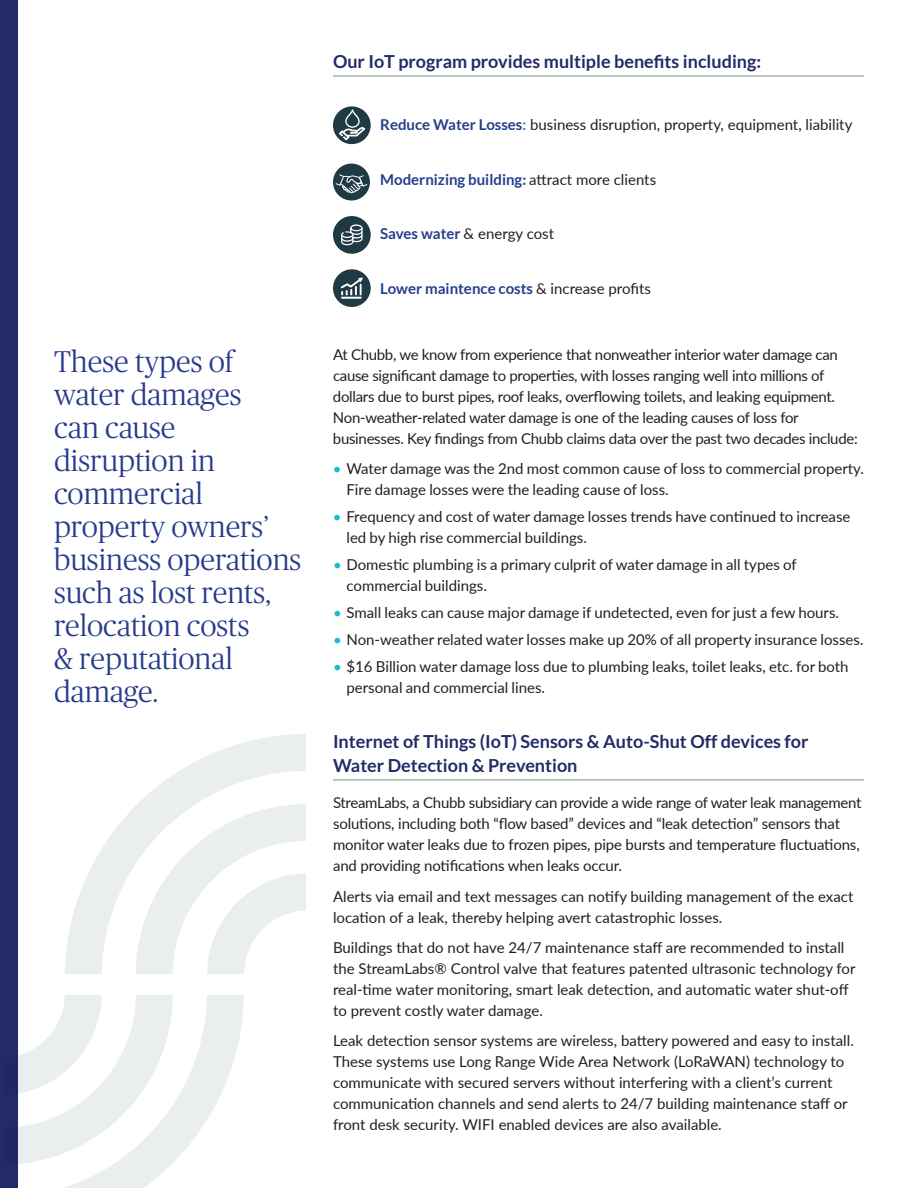
<style>
.page{position:relative;width:918px;height:1188px;background:#fff}
.page>*{position:absolute;margin:0;border:0;box-sizing:border-box;transform-origin:0 0}
.t1{font:300 30px/33px "Chubb Publico";color:#273b8c}
.t2{font:700 18px/24px "Lato";color:#222b67}
.t3{font:15px/21px "Lato";color:#231f20}
.t4{font:15px/21px "Lato";letter-spacing:-.02em;color:#231f20}
.t5{font:700 15px "Lato";color:#253f8e}
.s1{font-weight:700;color:#253f8e}
.s2{color:#253f8e}
.s3{font-weight:400;color:#231f20}
.s4{color:#14bdd4}
</style>
<div class="page">
<hr style="left:333px;top:779px;width:531px;height:2px;background:#a4b0aa">
<div style="left:333px;top:106px;width:38px;height:38px;background:#1f3a44;border-radius:50%"></div>
<div style="left:345px;top:109px;width:15px;height:19px;border:1px solid #fff;border-radius:6px"></div>
<svg style="left:339px;top:127px;width:27px;height:14px"></svg>
<div style="left:333px;top:164px;width:37px;height:37px;background:#1f3a44;border-radius:50%"></div>
<svg style="left:336px;top:174px;width:31px;height:19px"></svg>
<div style="left:333px;top:216px;width:38px;height:38px;background:#1f3a44;border-radius:50%"></div>
<svg style="left:341px;top:224px;width:22px;height:21px"></svg>
<div style="left:333px;top:269px;width:38px;height:38px;background:#1f3a44;border-radius:50%"></div>
<svg style="left:341px;top:277px;width:22px;height:22px"></svg>
<hr style="left:333px;top:75px;width:531px;height:2px;background:#a4b0aa">
<div style="left:0;top:0;width:18px;height:1188px;background:#222b67"></div>
<svg style="left:65px;top:734px;width:241px;height:240px"></svg>
<svg style="left:136px;top:804px;width:170px;height:170px"></svg>
<svg style="left:18px;top:995px;width:226px;height:193px"></svg>
<h1 class="t1" style="left:54px;top:343px;width:249px">These types of water damages<br>can cause disruption in commercial property owners’ business operations such as lost rents, relocation costs<br>&amp; reputational damage.</h1>
<p class="t2" style="left:333px;top:50px;width:430px">Our IoT program provides multiple benefits including:</p>
<p class="t3" style="left:380px;top:113px;width:474px"><span class="s1">Reduce Water Losses</span><span class="s2">:</span> business disruption, property, equipment, liability</p>
<p class="t5" style="left:380px;top:171px;width:277px">Modernizing building: <span class="s3">attract more clients</span></p>
<p class="t3" style="left:380px;top:223px;width:175px"><span class="s1">Saves water</span> &amp; energy cost</p>
<p class="t5" style="left:380px;top:280px;width:272px">Lower maintence costs <span class="s3">&amp; increase profits</span></p>
<p class="t4" style="left:333px;top:343px;width:526px">At Chubb, we know from experience that nonweather interior water damage can cause significant damage to properties, with losses ranging well into millions of dollars due to burst pipes, roof leaks, overflowing toilets, and leaking equipment.<br>Non-weather-related water damage is one of the leading causes of loss for businesses. Key findings from Chubb claims data over the past two decades include:</p>
<p class="t3" style="left:346px;top:457px;width:519px;text-indent:-13px"><span class="s4">•</span> Water damage was the 2nd most common cause of loss to commercial property.<br>Fire damage losses were the leading cause of loss.</p>
<p class="t3" style="left:346px;top:505px;width:506px;text-indent:-14px"><span class="s4">•</span> Frequency and cost of water damage losses trends have continued to increase led by high rise commercial buildings.</p>
<p class="t3" style="left:347px;top:553px;width:452px;text-indent:-14px"><span class="s4">•</span> Domestic plumbing is a primary culprit of water damage in all types of commercial buildings.</p>
<p class="t3" style="left:333px;top:601px;width:508px"><span class="s4">•</span> Small leaks can cause major damage if undetected, even for just a few hours.</p>
<p class="t3" style="left:333px;top:628px;width:532px"><span class="s4">•</span> Non-weather related water losses make up 20% of all property insurance losses.</p>
<p class="t3" style="left:347px;top:655px;width:504px;text-indent:-13px"><span class="s4">•</span> $16 Billion water damage loss due to plumbing leaks, toilet leaks, etc. for both personal and commercial lines.</p>
<p class="t2" style="left:333px;top:730px;width:477px">Internet of Things (IoT) Sensors &amp; Auto-Shut Off devices for<br>Water Detection &amp; Prevention</p>
<p class="t3" style="left:333px;top:792px;width:530px">StreamLabs, a Chubb subsidiary can provide a wide range of water leak management solutions, including both “flow based” devices and “leak detection” sensors that monitor water leaks due to frozen pipes, pipe bursts and temperature fluctuations, and providing notifications when leaks occur.</p>
<p class="t3" style="left:333px;top:885px;width:522px">Alerts via email and text messages can notify building management of the exact location of a leak, thereby helping avert catastrophic losses.</p>
<p class="t3" style="left:333px;top:936px;width:524px">Buildings that do not have 24/7 maintenance staff are recommended to install the StreamLabs® Control valve that features patented ultrasonic technology for real-time water monitoring, smart leak detection, and automatic water shut-off to prevent costly water damage.</p>
<p class="t3" style="left:333px;top:1029px;width:522px">Leak detection sensor systems are wireless, battery powered and easy to install.<br>These systems use Long Range Wide Area Network (LoRaWAN) technology to communicate with secured servers without interfering with a client’s current communication channels and send alerts to 24/7 building maintenance staff or front desk security. WIFI enabled devices are also available.</p>
</div>
